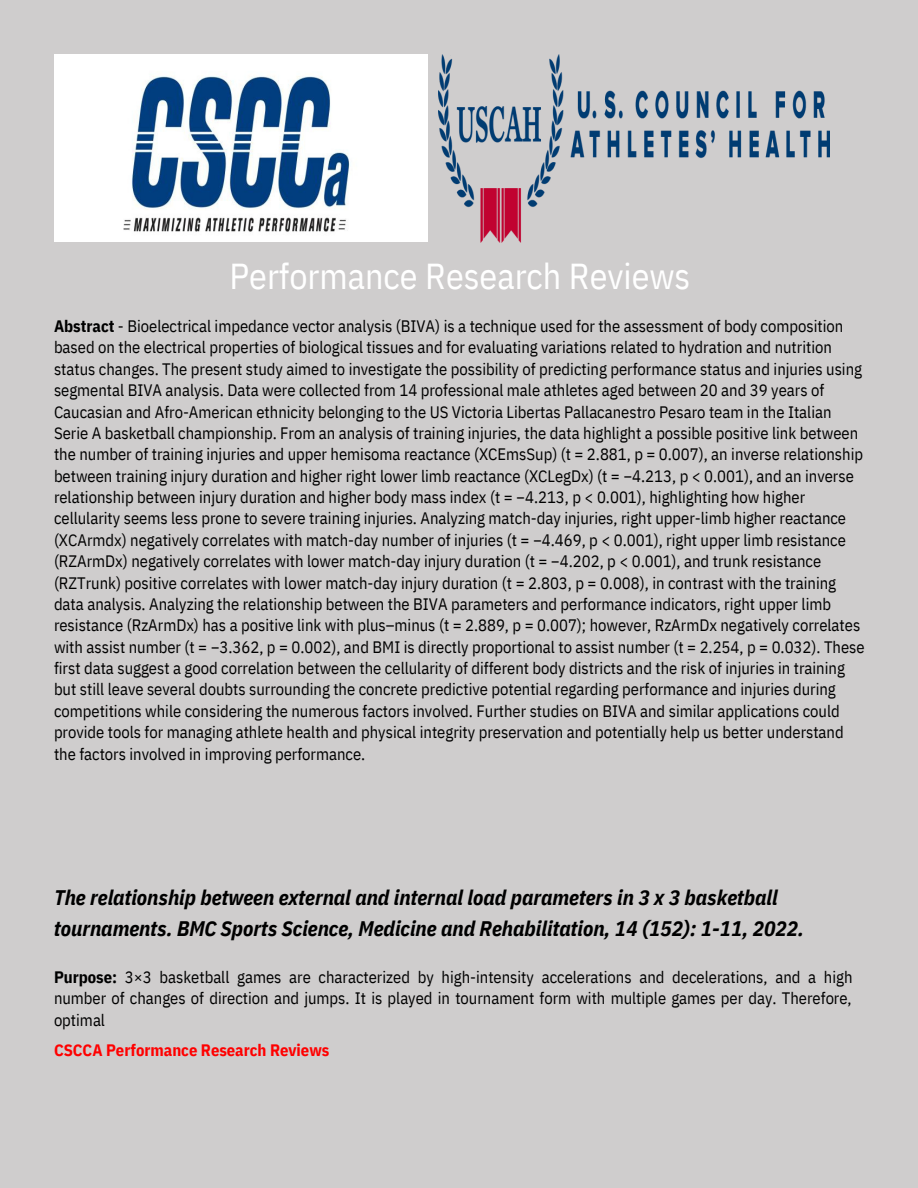
<style>
.page{position:relative;width:918px;height:1188px;background:#cfcdcd}
.page>*{position:absolute;margin:0;border:0;box-sizing:border-box;transform-origin:0 0}
.t1{font:36px "IBM Plex Sans Cond";color:#fff}
.t2{font:italic 700 21px/30.3px "IBM Plex Sans Cond";color:#000}
.t3{font:16.5px/21.3px "IBM Plex Sans Cond";color:#000;text-align:justify}
.t4{font:700 16.5px "IBM Plex Sans Cond";color:#f00}
.s1{font-weight:700}
</style>
<div class="page">
<img style="left:54px;top:54px;width:374px;height:188px">
<img style="left:439px;top:54px;width:390px;height:188px">
<h1 class="t1" style="left:230px;top:252px;width:462px">Performance Research Reviews</h1>
<p class="t3" style="left:54px;top:315px;width:812px;text-align:left"><span class="s1">Abstract</span> - Bioelectrical impedance vector analysis (BIVA) is a technique used for the assessment of body composition based on the electrical properties of biological tissues and for evaluating variations related to hydration and nutrition status changes. The present study aimed to investigate the possibility of predicting performance status and injuries using segmental BIVA analysis. Data were collected from 14 professional male athletes aged between 20 and 39 years of Caucasian and Afro-American ethnicity belonging to the US Victoria Libertas Pallacanestro Pesaro team in the Italian Serie A basketball championship. From an analysis of training injuries, the data highlight a possible positive link between the number of training injuries and upper hemisoma reactance (XCEmsSup) (t = 2.881, p = 0.007), an inverse relationship between training injury duration and higher right lower limb reactance (XCLegDx) (t = −4.213, p &lt; 0.001), and an inverse relationship between injury duration and higher body mass index (t = −4.213, p &lt; 0.001), highlighting how higher cellularity seems less prone to severe training injuries. Analyzing match-day injuries, right upper-limb higher reactance (XCArmdx) negatively correlates with match-day number of injuries (t = −4.469, p &lt; 0.001), right upper limb resistance (RZArmDx) negatively correlates with lower match-day injury duration (t = −4.202, p &lt; 0.001), and trunk resistance (RZTrunk) positive correlates with lower match-day injury duration (t = 2.803, p = 0.008), in contrast with the training data analysis. Analyzing the relationship between the BIVA parameters and performance indicators, right upper limb resistance (RzArmDx) has a positive link with plus–minus (t = 2.889, p = 0.007); however, RzArmDx negatively correlates with assist number (t = −3.362, p = 0.002), and BMI is directly proportional to assist number (t = 2.254, p = 0.032). These first data suggest a good correlation between the cellularity of different body districts and the risk of injuries in training but still leave several doubts surrounding the concrete predictive potential regarding performance and injuries during competitions while considering the numerous factors involved. Further studies on BIVA and similar applications could provide tools for managing athlete health and physical integrity preservation and potentially help us better understand the factors involved in improving performance.</p>
<p class="t2" style="left:54px;top:882px;width:752px">The relationship between external and internal load parameters in 3 x 3 basketball tournaments. BMC Sports Science, Medicine and Rehabilitation, 14 (152): 1-11, 2022.</p>
<p class="t3" style="left:54px;top:966px;width:800px"><span class="s1">Purpose:</span> 3×3 basketball games are characterized by high-intensity accelerations and decelerations, and a high number of changes of direction and jumps. It is played in tournament form with multiple games per day. Therefore, optimal</p>
<p class="t4" style="left:54px;top:1039px;width:277px">CSCCA Performance Research Reviews</p>
</div>
